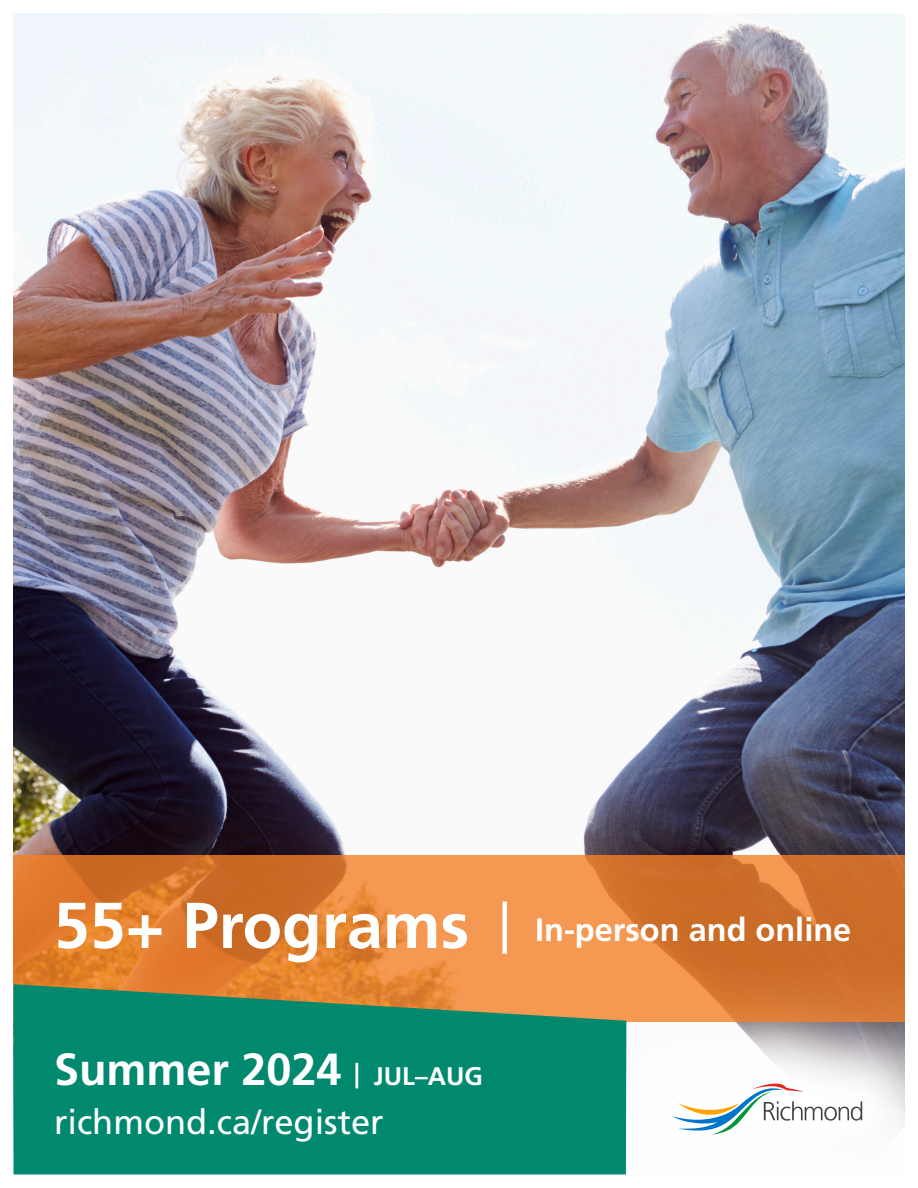
<style>
.page{position:relative;width:918px;height:1188px;background:#fff}
.page>*{position:absolute;margin:0;border:0;box-sizing:border-box;transform-origin:0 0}
.t1{font:700 45px "Frutiger LT Std";color:#fff}
.t2{font:34.5px "Frutiger LT Std";color:#fff}
.t3{font:700 32.55px "Frutiger LT Std";color:#fff}
.s1{font-size:64.8px}
.s2{font-size:25.5px}
</style>
<div class="page">
<img style="left:14px;top:14px;width:890px;height:841px">
<svg style="left:571px;top:981px;width:334px;height:194px"></svg>
<svg style="left:673px;top:1083px;width:189px;height:52px"></svg>
<svg style="left:14px;top:855px;width:890px;height:167px;background:#de7f36"></svg>
<svg style="left:14px;top:984px;width:612px;height:190px;background:#17896a"></svg>
<div style="left:502px;top:902px;width:5px;height:52px;background:#fff"></div>
<p class="t3" style="left:54px;top:911px;width:799px"><span class="s1">55+ Programs</span> In-person and online</p>
<p class="t1" style="left:54px;top:1043px;width:431px">Summer 2024 <span class="s2">| JUL–AUG</span></p>
<p class="t2" style="left:54px;top:1102px;width:331px">richmond.ca/register</p>
</div>
